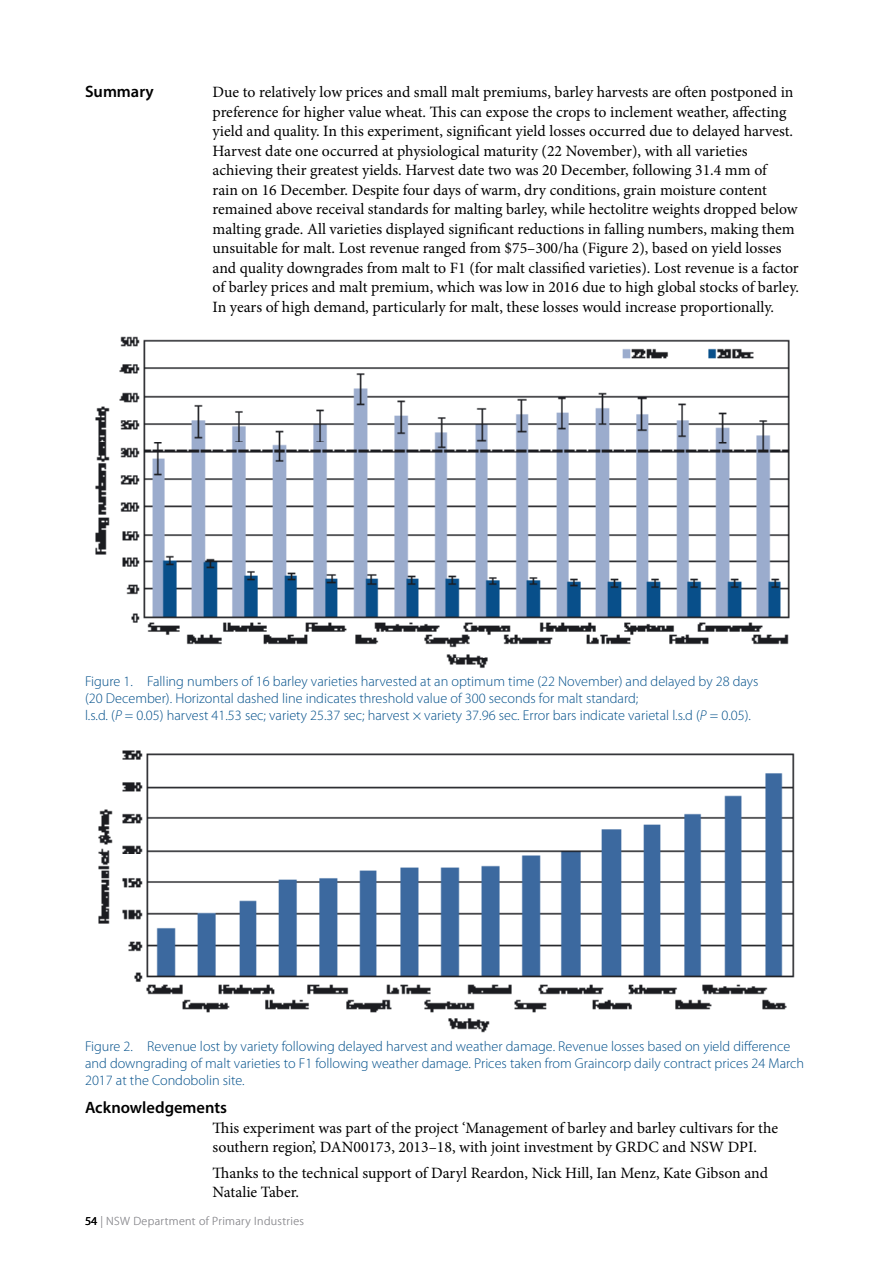
<style>
.page{position:relative;width:893px;height:1263px;background:#fff}
.page>*{position:absolute;margin:0;border:0;box-sizing:border-box;transform-origin:0 0}
.body_-_first_para{font:600 16.5px "Myriad Pro";color:#000}
.body_-_first_para-2{font:15.75px/19.5px "Minion Pro";color:#000}
.body_-_sub_para{font:15.75px/19.5px "Minion Pro";letter-spacing:-.005em;color:#000}
.Caption_-_below_full{font:300 14.25px/17.1px "Myriad Pro";color:#004f8a}
.t1{font:300 12px "Myriad Pro";letter-spacing:.03em;color:#98989c}
.s1{font-style:italic}
.s2{font-weight:400;color:#000}
</style>
<div class="page">
<img style="left:95px;top:336px;width:695px;height:332px">
<img style="left:98px;top:750px;width:697px;height:283px">
<p class="body_-_first_para" style="left:85px;top:81px;width:70px">Summary</p>
<p class="body_-_first_para-2" style="left:213px;top:83px;width:588px">Due to relatively low prices and small malt premiums, barley harvests are often postponed in preference for higher value wheat. This can expose the crops to inclement weather, affecting yield and quality. In this experiment, significant yield losses occurred due to delayed harvest.<br>Harvest date one occurred at physiological maturity (22 November), with all varieties achieving their greatest yields. Harvest date two was 20 December, following 31.4 mm of<br>rain on 16 December. Despite four days of warm, dry conditions, grain moisture content remained above receival standards for malting barley, while hectolitre weights dropped below malting grade. All varieties displayed significant reductions in falling numbers, making them unsuitable for malt. Lost revenue ranged from $75–300/ha (Figure 2), based on yield losses and quality downgrades from malt to F1 (for malt classified varieties). Lost revenue is a factor of barley prices and malt premium, which was low in 2016 due to high global stocks of barley.<br>In years of high demand, particularly for malt, these losses would increase proportionally.</p>
<p class="Caption_-_below_full" style="left:85px;top:673px;width:675px">Figure 1. Falling numbers of 16 barley varieties harvested at an optimum time (22 November) and delayed by 28 days (20 December). Horizontal dashed line indicates threshold value of 300 seconds for malt standard;<br>l.s.d. (<span class="s1">P</span> = 0.05) harvest 41.53 sec; variety 25.37 sec; harvest × variety 37.96 sec. Error bars indicate varietal l.s.d (<span class="s1">P</span> = 0.05).</p>
<p class="Caption_-_below_full" style="left:85px;top:1038px;width:721px">Figure 2. Revenue lost by variety following delayed harvest and weather damage. Revenue losses based on yield difference and downgrading of malt varieties to F1 following weather damage. Prices taken from Graincorp daily contract prices 24 March<br>2017 at the Condobolin site.</p>
<p class="body_-_first_para" style="left:85px;top:1097px;width:144px">Acknowledgements</p>
<p class="body_-_first_para-2" style="left:213px;top:1118px;width:567px">This experiment was part of the project ‘Management of barley and barley cultivars for the southern region’, DAN00173, 2013–18, with joint investment by GRDC and NSW DPI.</p>
<p class="body_-_sub_para" style="left:213px;top:1163px;width:557px">Thanks to the technical support of Daryl Reardon, Nick Hill, Ian Menz, Kate Gibson and<br>Natalie Taber.</p>
<p class="t1" style="left:85px;top:1215px;width:220px"><span class="s2">54</span> | NSW Department of Primary Industries</p>
</div>
